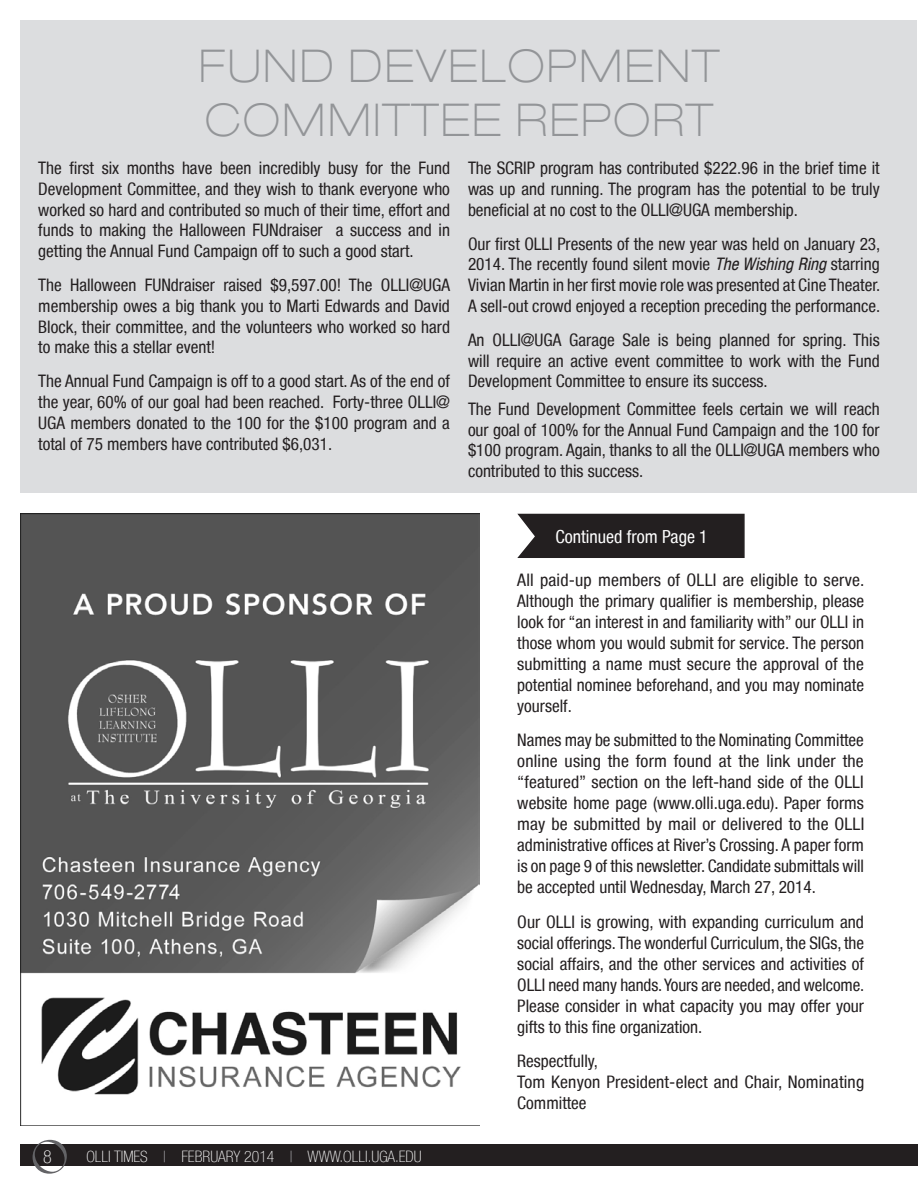
<style>
.page{position:relative;width:918px;height:1188px;background:#fff}
.page>*{position:absolute;margin:0;border:0;box-sizing:border-box;transform-origin:0 0}
.Heading{font:100 expanded 45px/54px "Helvetica Neue LT";letter-spacing:.05em;color:#939598}
.Body_Text_White{font:condensed 18px "Helvetica Neue LT";color:#fff}
.t1{font:100 condensed 18px "Helvetica Neue LT";color:#fff}
.Body_Text_White-2{font:condensed 17.25px/20.7px "Helvetica Neue LT";color:#231f20;text-align:justify}
.t2{font:100 condensed 15.75px "Helvetica Neue LT";color:#fff}
.s1{font-style:italic}
.s2{color:#b2b3b7}
</style>
<div class="page">
<div style="left:20px;top:20px;width:897px;height:472px;background:#dcdddf"></div>
<div style="left:517px;top:513px;width:228px;height:45px;background:#231f20"></div>
<img style="left:20px;top:514px;width:459px;height:611px">
<div style="left:20px;top:1145px;width:898px;height:21px;background:#231f20"></div>
<svg style="left:33px;top:1140px;width:34px;height:34px"></svg>
<p class="Heading" style="left:199px;top:38px;width:522px">FUND DEVELOPMENT<br>COMMITTEE REPORT</p>
<p class="Body_Text_White-2" style="left:38px;top:158px;width:413px">The first six months have been incredibly busy for the Fund Development Committee, and they wish to thank everyone who worked so hard and contributed so much of their time, effort and funds to making the Halloween FUNdraiser a success and in getting the Annual Fund Campaign off to such a good start.</p>
<p class="Body_Text_White-2" style="left:38px;top:275px;width:413px">The Halloween FUNdraiser raised $9,597.00! The OLLI@UGA membership owes a big thank you to Marti Edwards and David Block, their committee, and the volunteers who worked so hard to make this a stellar event!</p>
<p class="Body_Text_White-2" style="left:38px;top:371px;width:413px">The Annual Fund Campaign is off to a good start. As of the end of the year, 60% of our goal had been reached. Forty-three OLLI@ UGA members donated to the 100 for the $100 program and a total of 75 members have contributed $6,031.</p>
<p class="Body_Text_White-2" style="left:468px;top:158px;width:413px">The SCRIP program has contributed $222.96 in the brief time it was up and running. The program has the potential to be truly beneficial at no cost to the OLLI@UGA membership.</p>
<p class="Body_Text_White-2" style="left:468px;top:233px;width:414px">Our first OLLI Presents of the new year was held on January 23, 2014. The recently found silent movie <span class="s1">The Wishing Ring</span> starring Vivian Martin in her first movie role was presented at Cine Theater.<br>A sell-out crowd enjoyed a reception preceding the performance.</p>
<p class="Body_Text_White-2" style="left:468px;top:330px;width:413px">An OLLI@UGA Garage Sale is being planned for spring. This will require an active event committee to work with the Fund Development Committee to ensure its success.</p>
<p class="Body_Text_White-2" style="left:468px;top:398px;width:413px">The Fund Development Committee feels certain we will reach our goal of 100% for the Annual Fund Campaign and the 100 for $100 program. Again, thanks to all the OLLI@UGA members who contributed to this success.</p>
<p class="t1" style="left:43px;top:1146px;width:10px">8</p>
<p class="t2" style="left:86px;top:1147px;width:337px">OLLI TIMES <span class="s2">|</span> FEBRUARY 2014 <span class="s2">|</span> WWW.OLLI.UGA.EDU</p>
<p class="Body_Text_White" style="left:556px;top:526px;width:154px">Continued from Page 1</p>
<p class="Body_Text_White-2" style="left:517px;top:569px;width:349px">All paid-up members of OLLI are eligible to serve.<br>Although the primary qualifier is membership, please look for “an interest in and familiarity with” our OLLI in those whom you would submit for service. The person submitting a name must secure the approval of the potential nominee beforehand, and you may nominate yourself.</p>
<p class="Body_Text_White-2" style="left:517px;top:730px;width:349px">Names may be submitted to the Nominating Committee online using the form found at the link under the “featured” section on the left-hand side of the OLLI website home page (www.olli.uga.edu). Paper forms may be submitted by mail or delivered to the OLLI administrative offices at River’s Crossing. A paper form is on page 9 of this newsletter. Candidate submittals will be accepted until Wednesday, March 27, 2014.</p>
<p class="Body_Text_White-2" style="left:517px;top:911px;width:349px">Our OLLI is growing, with expanding curriculum and social offerings. The wonderful Curriculum, the SIGs, the social affairs, and the other services and activities of OLLI need many hands. Yours are needed, and welcome.<br>Please consider in what capacity you may offer your gifts to this fine organization.</p>
<p class="Body_Text_White-2" style="left:517px;top:1051px;width:82px">Respectfully,</p>
<p class="Body_Text_White-2" style="left:517px;top:1072px;width:348px">Tom Kenyon President-elect and Chair, Nominating<br>Committee</p>
</div>
